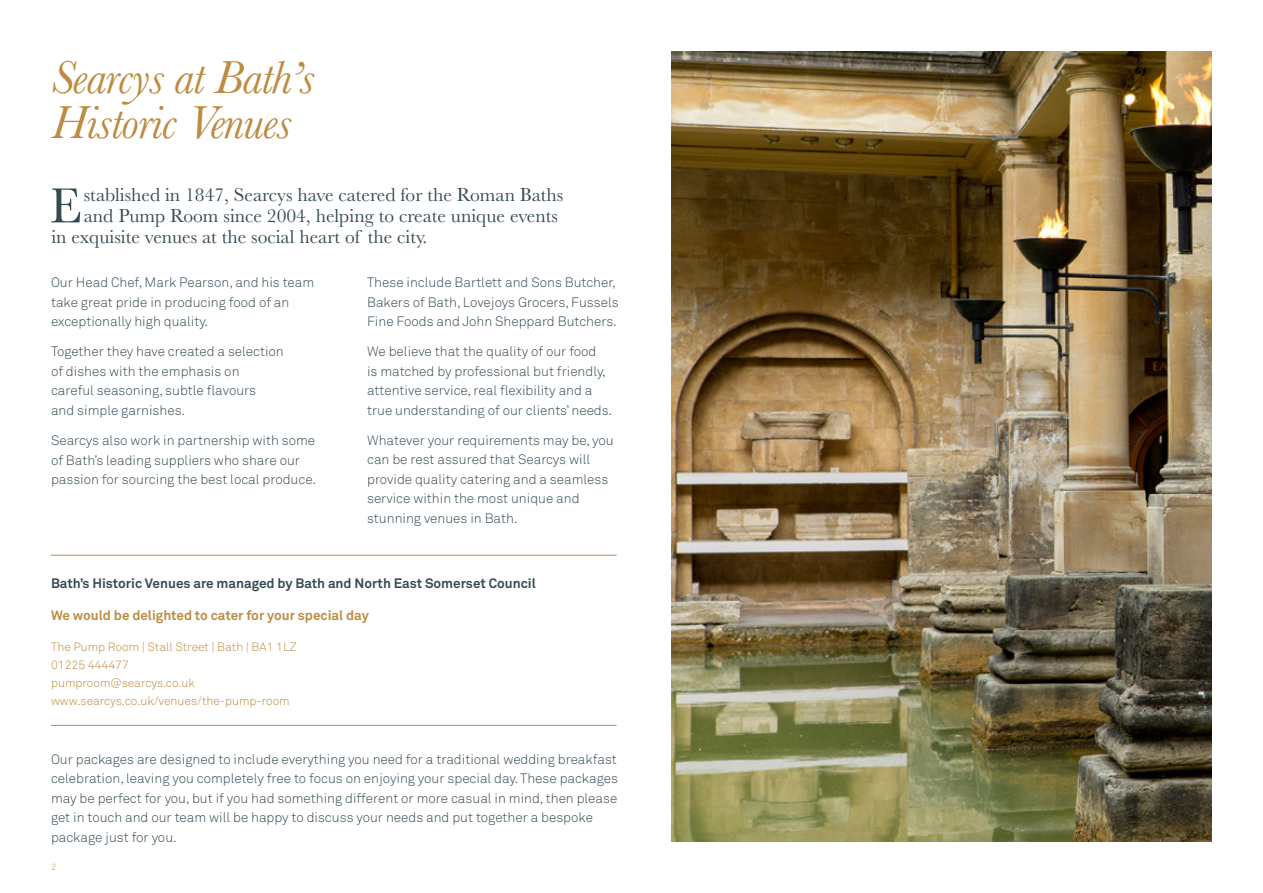
<style>
.page{position:relative;width:1263px;height:893px;background:#fff}
.page>*{position:absolute;margin:0;border:0;box-sizing:border-box;transform-origin:0 0}
.t1{font:51.15px "Baskerville";color:#354b54}
.t2{font:italic 48px/44.2px "Baskerville";letter-spacing:-.02em;color:#bd8b42}
.t3{font:19.5px "Baskerville";color:#354b54}
.t4{font:300 13.5px/19.5px "Akkurat Std";color:#354b54}
.t5{font:700 13.5px "Akkurat Std";color:#354b54}
.t6{font:700 13.5px "Akkurat Std";color:#bd8b42}
.t7{font:300 12px/18px "Akkurat Std";color:#bd8b42}
.t8{font:300 9px "Akkurat Std";color:#c39654}
</style>
<div class="page">
<img style="left:672px;top:51px;width:540px;height:791px">
<hr style="left:51px;top:555px;width:566px;height:1px;background:#bd8b42">
<hr style="left:51px;top:725px;width:566px;height:1px;background:#bd8b42">
<h2 class="t2" style="left:51px;top:56px;width:265px">Searcys at Bath’s<br>Historic Venues</h2>
<h1 class="t1" style="left:50px;top:173px;width:34px">E</h1>
<h3 class="t3" style="left:84px;top:183px;width:481px">stablished in 1847, Searcys have catered for the Roman Baths</h3>
<h3 class="t3" style="left:84px;top:204px;width:476px">and Pump Room since 2004, helping to create unique events</h3>
<h3 class="t3" style="left:51px;top:225px;width:377px">in exquisite venues at the social heart of the city.</h3>
<p class="t4" style="left:51px;top:273px;width:265px">Our Head Chef, Mark Pearson, and his team take great pride in producing food of an exceptionally high quality.</p>
<p class="t4" style="left:51px;top:342px;width:234px">Together they have created a selection of dishes with the emphasis on careful seasoning, subtle flavours<br>and simple garnishes.</p>
<p class="t4" style="left:51px;top:431px;width:266px">Searcys also work in partnership with some of Bath’s leading suppliers who share our passion for sourcing the best local produce.</p>
<p class="t4" style="left:367px;top:273px;width:253px">These include Bartlett and Sons Butcher,<br>Bakers of Bath, Lovejoys Grocers, Fussels<br>Fine Foods and John Sheppard Butchers.</p>
<p class="t4" style="left:367px;top:342px;width:247px">We believe that the quality of our food<br>is matched by professional but friendly, attentive service, real flexibility and a true understanding of our clients’ needs.</p>
<p class="t4" style="left:367px;top:430px;width:248px">Whatever your requirements may be, you can be rest assured that Searcys will provide quality catering and a seamless service within the most unique and stunning venues in Bath.</p>
<p class="t5" style="left:51px;top:575px;width:486px">Bath’s Historic Venues are managed by Bath and North East Somerset Council</p>
<p class="t6" style="left:51px;top:607px;width:319px">We would be delighted to cater for your special day</p>
<p class="t7" style="left:51px;top:638px;width:247px">The Pump Room | Stall Street | Bath | BA1 1LZ<br>01225 444477<br>pumproom@searcys.co.uk www.searcys.co.uk/venues/the-pump-room</p>
<p class="t4" style="left:51px;top:749px;width:568px">Our packages are designed to include everything you need for a traditional wedding breakfast celebration, leaving you completely free to focus on enjoying your special day. These packages may be perfect for you, but if you had something different or more casual in mind, then please get in touch and our team will be happy to discuss your needs and put together a bespoke package just for you.</p>
<p class="t8" style="left:51px;top:862px;width:7px">2</p>
</div>
